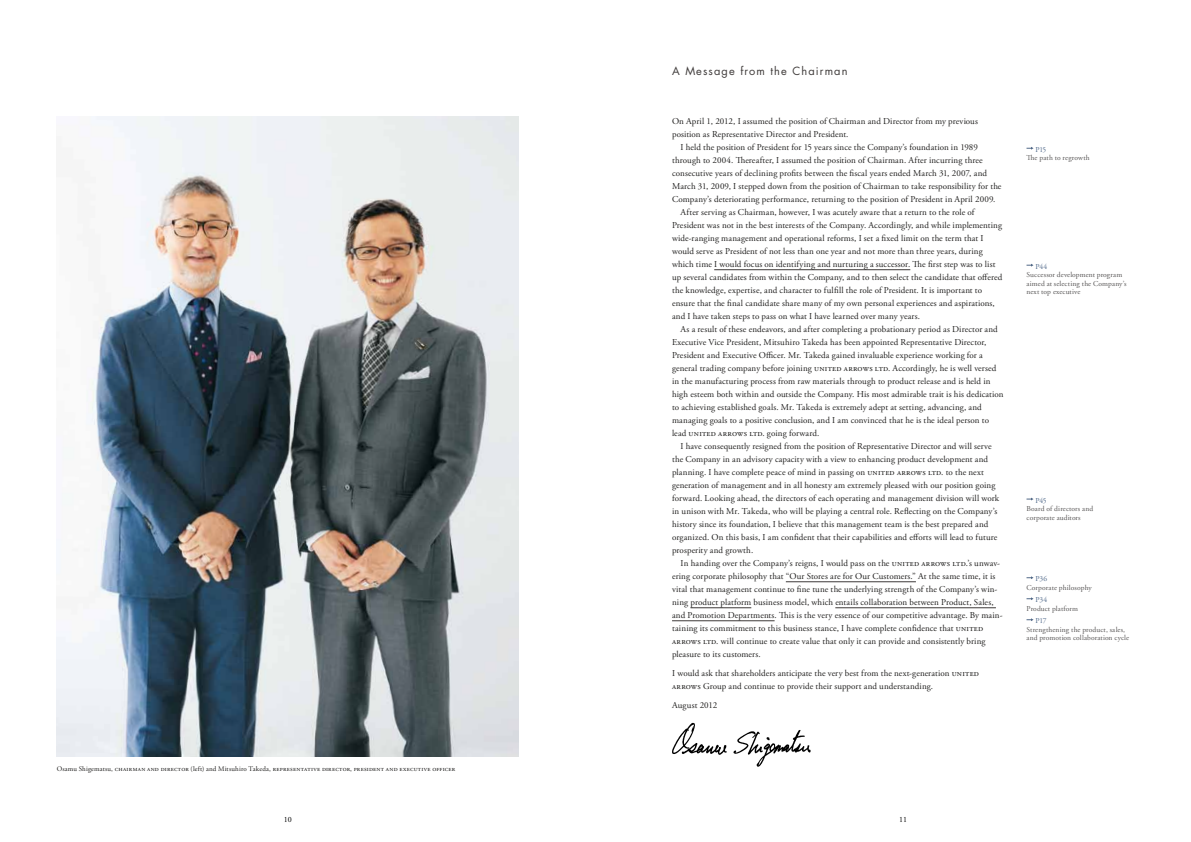
<style>
.page{position:relative;width:1191px;height:842px;background:#fff}
.page>*{position:absolute;margin:0;border:0;box-sizing:border-box;transform-origin:0 0}
.t1{font:11px "Futura";letter-spacing:.1em;color:#3e3a39}
.t2{font:9px/13px "Adobe Garamond Pro";letter-spacing:.01em;color:#1f1e1d}
.t3{font:8px "Adobe Garamond Pro";color:#000}
.t4{font:7.5px/8.5px "Adobe Garamond Pro";letter-spacing:.015em;color:#595757}
.t5{font:7.5px "Adobe Garamond Pro";letter-spacing:-.015em;color:#50698a}
.t6{font:7px "Adobe Garamond Pro";letter-spacing:.03em;color:#1f1e1d}
</style>
<div class="page">
<hr style="left:714px;top:270px;width:196px;height:1px;background:#3e3a39">
<hr style="left:786px;top:582px;width:130px;height:1px;background:#3e3a39">
<hr style="left:690px;top:608px;width:61px;height:1px;background:#3e3a39">
<hr style="left:835px;top:608px;width:161px;height:1px;background:#3e3a39">
<hr style="left:672px;top:621px;width:102px;height:1px;background:#3e3a39">
<img style="left:57px;top:116px;width:462px;height:641px">
<svg style="left:1026px;top:147px;width:7px;height:3px"></svg>
<svg style="left:1026px;top:576px;width:7px;height:3px"></svg>
<svg style="left:1026px;top:597px;width:7px;height:3px"></svg>
<svg style="left:1026px;top:618px;width:7px;height:3px"></svg>
<svg style="left:1026px;top:264px;width:7px;height:3px"></svg>
<svg style="left:1026px;top:498px;width:7px;height:2px"></svg>
<svg style="left:733px;top:730px;width:77px;height:37px"></svg>
<svg style="left:672px;top:723px;width:54px;height:32px"></svg>
<p class="t1" style="left:672px;top:63px;width:177px">A Message from the Chairman</p>
<p class="t6" style="left:57px;top:765px;width:400px">Osamu Shigematsu, chairman and director (left) and Mitsuhiro Takeda, representative director, president and executive officer</p>
<p class="t2" style="left:672px;top:115px;width:307px">On April 1, 2012, I assumed the position of Chairman and Director from my previous position as Representative Director and President.</p>
<p class="t2" style="left:680px;top:141px;width:299px">I held the position of President for 15 years since the Company’s foundation in 1989</p>
<p class="t2" style="left:672px;top:154px;width:312px">through to 2004. Thereafter, I assumed the position of Chairman. After incurring three</p>
<p class="t2" style="left:672px;top:167px;width:316px">consecutive years of declining profits between the fiscal years ended March 31, 2007, and</p>
<p class="t2" style="left:672px;top:180px;width:331px">March 31, 2009, I stepped down from the position of Chairman to take responsibility for the</p>
<p class="t2" style="left:672px;top:193px;width:325px">Company’s deteriorating performance, returning to the position of President in April 2009.</p>
<p class="t2" style="left:680px;top:206px;width:295px">After serving as Chairman, however, I was acutely aware that a return to the role of</p>
<p class="t2" style="left:672px;top:219px;width:331px">President was not in the best interests of the Company. Accordingly, and while implementing</p>
<p class="t2" style="left:672px;top:232px;width:313px">wide-ranging management and operational reforms, I set a fixed limit on the term that I</p>
<p class="t2" style="left:672px;top:245px;width:312px">would serve as President of not less than one year and not more than three years, during</p>
<p class="t2" style="left:672px;top:258px;width:325px">which time I would focus on identifying and nurturing a successor. The first step was to list</p>
<p class="t2" style="left:672px;top:271px;width:332px">up several candidates from within the Company, and to then select the candidate that offered</p>
<p class="t2" style="left:672px;top:284px;width:311px">the knowledge, expertise, and character to fulfill the role of President. It is important to</p>
<p class="t2" style="left:672px;top:297px;width:324px">ensure that the final candidate share many of my own personal experiences and aspirations,</p>
<p class="t2" style="left:672px;top:310px;width:249px">and I have taken steps to pass on what I have learned over many years.</p>
<p class="t2" style="left:680px;top:323px;width:319px">As a result of these endeavors, and after completing a probationary period as Director and</p>
<p class="t2" style="left:672px;top:336px;width:316px">Executive Vice President, Mitsuhiro Takeda has been appointed Representative Director,</p>
<p class="t2" style="left:672px;top:349px;width:312px">President and Executive Officer. Mr. Takeda gained invaluable experience working for a</p>
<p class="t2" style="left:672px;top:362px;width:326px">general trading company before joining united arrows ltd. Accordingly, he is well versed</p>
<p class="t2" style="left:672px;top:375px;width:320px">in the manufacturing process from raw materials through to product release and is held in</p>
<p class="t2" style="left:672px;top:388px;width:333px">high esteem both within and outside the Company. His most admirable trait is his dedication</p>
<p class="t2" style="left:672px;top:401px;width:311px">to achieving established goals. Mr. Takeda is extremely adept at setting, advancing, and</p>
<p class="t2" style="left:672px;top:414px;width:318px">managing goals to a positive conclusion, and I am convinced that he is the ideal person to</p>
<p class="t2" style="left:672px;top:427px;width:149px">lead united arrows ltd. going forward.</p>
<p class="t2" style="left:680px;top:440px;width:313px">I have consequently resigned from the position of Representative Director and will serve</p>
<p class="t2" style="left:672px;top:453px;width:317px">the Company in an advisory capacity with a view to enhancing product development and</p>
<p class="t2" style="left:672px;top:466px;width:313px">planning. I have complete peace of mind in passing on united arrows ltd. to the next</p>
<p class="t2" style="left:672px;top:479px;width:325px">generation of management and in all honesty am extremely pleased with our position going</p>
<p class="t2" style="left:672px;top:492px;width:329px">forward. Looking ahead, the directors of each operating and management division will work</p>
<p class="t2" style="left:672px;top:505px;width:327px">in unison with Mr. Takeda, who will be playing a central role. Reflecting on the Company’s</p>
<p class="t2" style="left:672px;top:518px;width:318px">history since its foundation, I believe that this management team is the best prepared and</p>
<p class="t2" style="left:672px;top:531px;width:327px">organized. On this basis, I am confident that their capabilities and efforts will lead to future</p>
<p class="t2" style="left:672px;top:544px;width:83px">prosperity and growth.</p>
<p class="t2" style="left:680px;top:557px;width:321px">In handing over the Company’s reigns, I would pass on the united arrows ltd.’s unwav-</p>
<p class="t2" style="left:672px;top:570px;width:325px">ering corporate philosophy that “Our Stores are for Our Customers.” At the same time, it is</p>
<p class="t2" style="left:672px;top:583px;width:327px">vital that management continue to fine tune the underlying strength of the Company’s win-</p>
<p class="t2" style="left:672px;top:596px;width:323px">ning product platform business model, which entails collaboration between Product, Sales,</p>
<p class="t2" style="left:672px;top:609px;width:332px">and Promotion Departments. This is the very essence of our competitive advantage. By main-</p>
<p class="t2" style="left:672px;top:622px;width:313px">taining its commitment to this business stance, I have complete confidence that united</p>
<p class="t2" style="left:672px;top:634px;width:315px">arrows ltd. will continue to create value that only it can provide and consistently bring</p>
<p class="t2" style="left:672px;top:647px;width:90px">pleasure to its customers.</p>
<p class="t2" style="left:672px;top:666px;width:308px">I would ask that shareholders anticipate the very best from the next-generation united arrows Group and continue to provide their support and understanding.</p>
<p class="t2" style="left:672px;top:698px;width:47px">August 2012</p>
<p class="t3" style="left:284px;top:815px;width:9px">10</p>
<p class="t3" style="left:899px;top:815px;width:9px">11</p>
<p class="t5" style="left:1035px;top:145px;width:12px">P15</p>
<p class="t4" style="left:1026px;top:154px;width:65px">The path to regrowth</p>
<p class="t5" style="left:1035px;top:262px;width:13px">P44</p>
<p class="t4" style="left:1026px;top:271px;width:102px">Successor development program aimed at selecting the Company’s next top executive</p>
<p class="t5" style="left:1035px;top:496px;width:13px">P45</p>
<p class="t4" style="left:1026px;top:505px;width:68px">Board of directors and corporate auditors</p>
<p class="t5" style="left:1035px;top:574px;width:13px">P36</p>
<p class="t4" style="left:1026px;top:583px;width:67px">Corporate philosophy</p>
<p class="t5" style="left:1035px;top:595px;width:13px">P34</p>
<p class="t4" style="left:1026px;top:604px;width:53px">Product platform</p>
<p class="t5" style="left:1035px;top:616px;width:13px">P17</p>
<p class="t4" style="left:1026px;top:625px;width:104px">Strengthening the product, sales, and promotion collaboration cycle</p>
</div>
